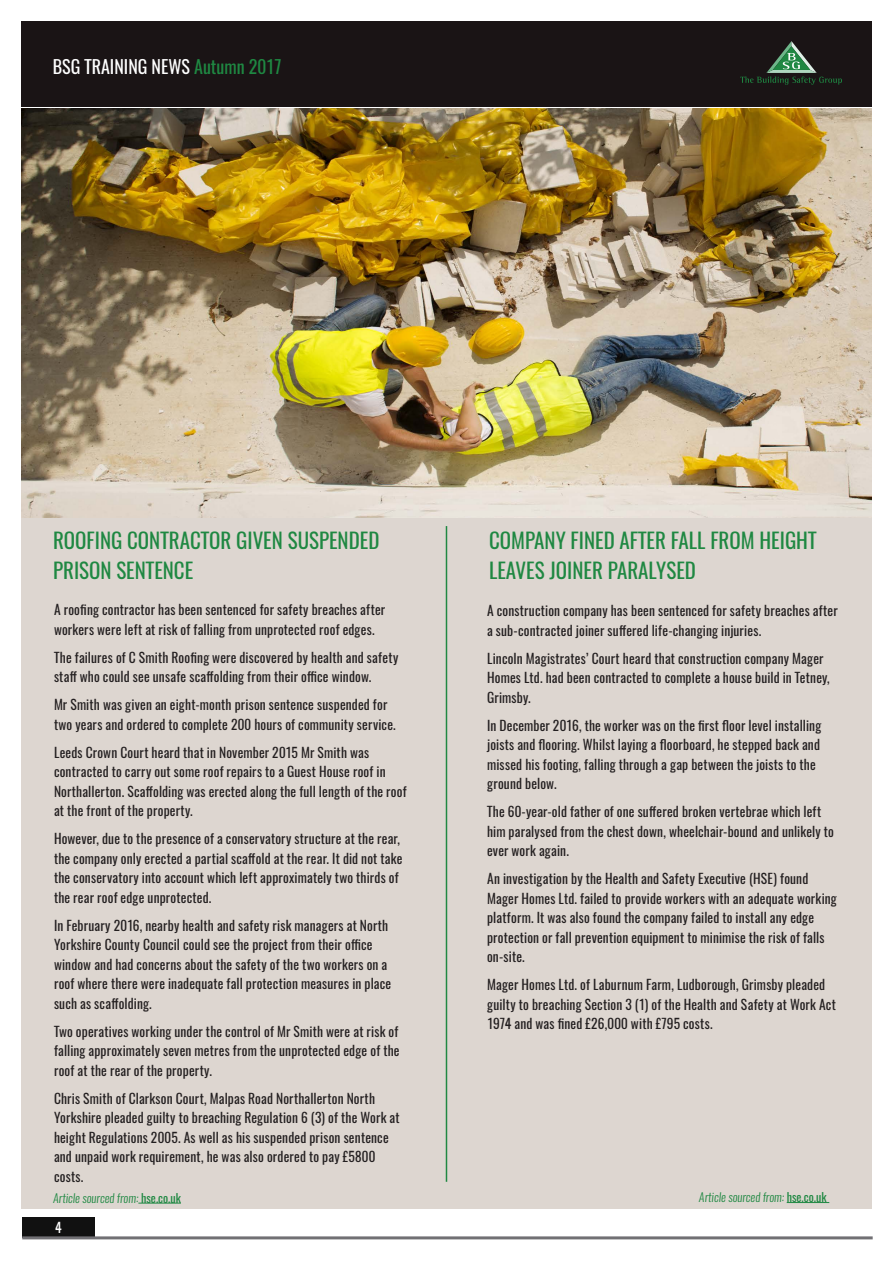
<style>
.page{position:relative;width:893px;height:1263px;background:#fff}
.page>*{position:absolute;margin:0;border:0;box-sizing:border-box;transform-origin:0 0}
.Headers{font:21px/30px "Oswald";color:#1f8842}
.t1{font:18px "Oswald";color:#fff}
.Text_black_10{font:13.5px/19.5px "Oswald";letter-spacing:.015em;color:#231f20}
.t2{font:13.5px "Oswald";color:#fff}
.Text{font:italic 300 12px "Oswald";color:#1f8842}
.s1{color:#1f8842}
.s2{font-weight:400;font-style:normal}
</style>
<div class="page">
<div style="left:21px;top:21px;width:851px;height:85px;background:#1a1415"></div>
<svg style="left:740px;top:41px;width:102px;height:44px"></svg>
<div style="left:22px;top:1217px;width:72px;height:21px;background:#111"></div>
<hr style="left:22px;top:1236px;width:851px;height:3px;background:#717074">
<div style="left:21px;top:109px;width:851px;height:1100px;background:#ddd6d0"></div>
<hr style="left:446px;top:526px;width:1px;height:656px;background:#1f8842">
<img style="left:21px;top:108px;width:851px;height:409px">
<hr style="left:787px;top:1202px;width:42px;height:1px;background:#1f8842">
<hr style="left:138px;top:1203px;width:43px;height:1px;background:#1f8842">
<h2 class="t1" style="left:53px;top:54px;width:230px">BSG TRAINING NEWS <span class="s1">Autumn 2017</span></h2>
<p class="Headers" style="left:53px;top:525px;width:328px">ROOFING CONTRACTOR GIVEN SUSPENDED<br>PRISON SENTENCE</p>
<p class="Headers" style="left:489px;top:525px;width:329px">COMPANY FINED AFTER FALL FROM HEIGHT<br>LEAVES JOINER PARALYSED</p>
<p class="Text_black_10" style="left:54px;top:600px;width:333px">A roofing contractor has been sentenced for safety breaches after workers were left at risk of falling from unprotected roof edges.</p>
<p class="Text_black_10" style="left:54px;top:647px;width:346px">The failures of C Smith Roofing were discovered by health and safety staff who could see unsafe scaffolding from their office window.</p>
<p class="Text_black_10" style="left:54px;top:695px;width:343px">Mr Smith was given an eight-month prison sentence suspended for two years and ordered to complete 200 hours of community service.</p>
<p class="Text_black_10" style="left:54px;top:742px;width:354px">Leeds Crown Court heard that in November 2015 Mr Smith was contracted to carry out some roof repairs to a Guest House roof in Northallerton. Scaffolding was erected along the full length of the roof at the front of the property.</p>
<p class="Text_black_10" style="left:54px;top:829px;width:350px">However, due to the presence of a conservatory structure at the rear, the company only erected a partial scaffold at the rear. It did not take the conservatory into account which left approximately two thirds of the rear roof edge unprotected.</p>
<p class="Text_black_10" style="left:54px;top:915px;width:339px">In February 2016, nearby health and safety risk managers at North Yorkshire County Council could see the project from their office window and had concerns about the safety of the two workers on a roof where there were inadequate fall protection measures in place such as scaffolding.</p>
<p class="Text_black_10" style="left:54px;top:1021px;width:347px;text-align:justify">Two operatives working under the control of Mr Smith were at risk of falling approximately seven metres from the unprotected edge of the roof at the rear of the property.</p>
<p class="Text_black_10" style="left:54px;top:1088px;width:347px">Chris Smith of Clarkson Court, Malpas Road Northallerton North Yorkshire pleaded guilty to breaching Regulation 6 (3) of the Work at height Regulations 2005. As well as his suspended prison sentence and unpaid work requirement, he was also ordered to pay £5800 costs.</p>
<p class="Text_black_10" style="left:487px;top:601px;width:352px">A construction company has been sentenced for safety breaches after a sub-contracted joiner suffered life-changing injuries.</p>
<p class="Text_black_10" style="left:487px;top:648px;width:344px">Lincoln Magistrates’ Court heard that construction company Mager<br>Homes Ltd. had been contracted to complete a house build in Tetney,<br>Grimsby.</p>
<p class="Text_black_10" style="left:487px;top:715px;width:336px">In December 2016, the worker was on the first floor level installing joists and flooring. Whilst laying a floorboard, he stepped back and missed his footing, falling through a gap between the joists to the ground below.</p>
<p class="Text_black_10" style="left:487px;top:802px;width:348px">The 60-year-old father of one suffered broken vertebrae which left him paralysed from the chest down, wheelchair-bound and unlikely to ever work again.</p>
<p class="Text_black_10" style="left:487px;top:869px;width:351px">An investigation by the Health and Safety Executive (HSE) found Mager Homes Ltd. failed to provide workers with an adequate working platform. It was also found the company failed to install any edge protection or fall prevention equipment to minimise the risk of falls on-site.</p>
<p class="Text_black_10" style="left:487px;top:975px;width:350px">Mager Homes Ltd. of Laburnum Farm, Ludborough, Grimsby pleaded guilty to breaching Section 3 (1) of the Health and Safety at Work Act<br>1974 and was fined £26,000 with £795 costs.</p>
<p class="Text" style="left:53px;top:1190px;width:129px">Article sourced from: <span class="s2">hse.co.uk</span></p>
<p class="Text" style="left:699px;top:1189px;width:129px">Article sourced from: <span class="s2">hse.co.uk</span></p>
<p class="t2" style="left:55px;top:1218px;width:8px">4</p>
</div>
